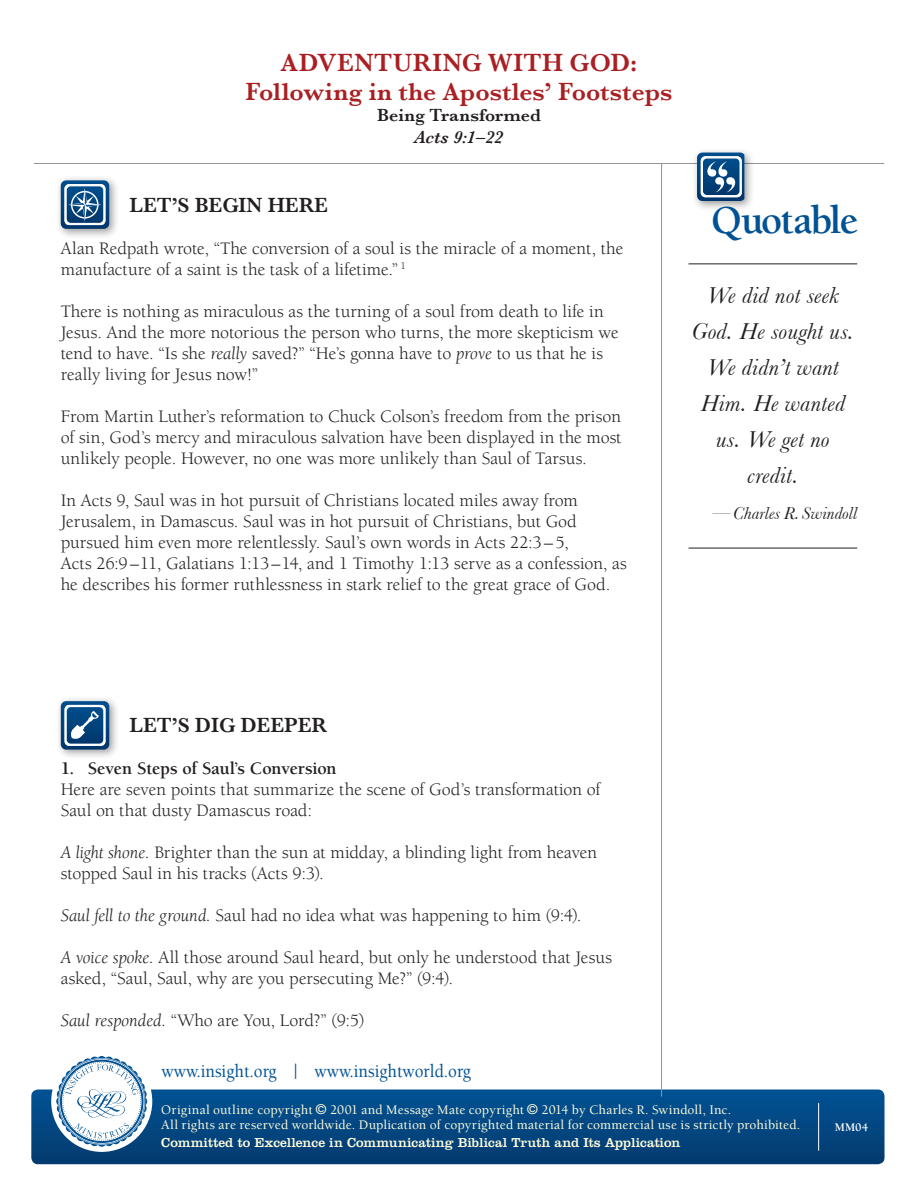
<style>
.page{position:relative;width:918px;height:1188px;background:#fff}
.page>*{position:absolute;margin:0;border:0;box-sizing:border-box;transform-origin:0 0}
.t1{font:700 40.5px "Berkeley";letter-spacing:-.04em;color:#005294}
.t2{font:600 25.5px/28.5px "Baskerville";letter-spacing:.01em;color:#aa1f22;text-align:center}
.t3{font:italic 24px/36px "Baskerville";letter-spacing:.015em;color:#231f20;text-align:center}
.t4{font:600 21px "Baskerville";color:#231f20}
.t5{font:500 18.9px "Berkeley";color:#005294;scale:.9 1}
.t6{font:18px/21px "Berkeley";letter-spacing:.005em;color:#231f20}
.t7{font:700 18px "Berkeley";letter-spacing:-.01em;color:#231f20}
.t8{font:italic 18px "Baskerville";letter-spacing:.01em;color:#231f20}
.t9{font:600 18px "Baskerville";letter-spacing:.01em;color:#231f20}
.t10{font:italic 600 18px "Baskerville";letter-spacing:.015em;color:#231f20}
.t11{font:500 13.5px/15px "Berkeley";letter-spacing:.01em;color:#fffcdc}
.t12{font:13.5px "Clarendon";letter-spacing:.005em;color:#fffcdc}
.t13{font:700 12px "Berkeley";color:#fff}
.s1{font-style:italic}
</style>
<div class="page">
<div style="left:31px;top:1090px;width:854px;height:74px;background:linear-gradient(to bottom,#015294,#043b6f);border-radius:7px"></div>
<div style="left:51px;top:1051px;width:101px;height:101px;background:#fff;border-radius:50%"></div>
<svg style="left:56px;top:1056px;width:91px;height:91px"></svg>
<hr style="left:818px;top:1103px;width:1px;height:48px;background:#fff">
<hr style="left:689px;top:548px;width:168px;height:1px;background:#231f20">
<hr style="left:661px;top:164px;width:1px;height:933px;background:#939598">
<hr style="left:34px;top:163px;width:850px;height:1px;background:#939598">
<div style="left:692px;top:147px;width:63px;height:65px;background:#231f20;opacity:.45"></div>
<svg style="left:697px;top:153px;width:47px;height:48px"></svg>
<hr style="left:689px;top:264px;width:168px;height:1px;background:#231f20">
<div style="left:56px;top:175px;width:64px;height:64px;background:#231f20;opacity:.45"></div>
<svg style="left:61px;top:180px;width:48px;height:49px"></svg>
<div style="left:56px;top:696px;width:64px;height:64px;background:#231f20;opacity:.45"></div>
<svg style="left:61px;top:701px;width:48px;height:49px"></svg>
<svg style="left:316px;top:1104px;width:10px;height:11px"></svg>
<svg style="left:527px;top:1104px;width:11px;height:11px"></svg>
<h2 class="t2" style="left:246px;top:48px;width:428px">Adventuring with God:<br>Following in the Apostles’ Footsteps</h2>
<p class="t9" style="left:377px;top:105px;width:165px">Being Transformed</p>
<p class="t10" style="left:415px;top:126px;width:90px">Acts 9:1–22</p>
<p class="t4" style="left:129px;top:193px;width:200px">LET’S BEGIN HERE</p>
<p class="t6" style="left:61px;top:238px;width:564px">Alan Redpath wrote, “The conversion of a soul is the miracle of a moment, the manufacture of a saint is the task of a lifetime.” <sup>1</sup></p>
<p class="t6" style="left:61px;top:301px;width:559px">There is nothing as miraculous as the turning of a soul from death to life in Jesus. And the more notorious the person who turns, the more skepticism we tend to have. “Is she <span class="s1">really</span> saved?” “He’s gonna have to <span class="s1">prove</span> to us that he is really living for Jesus now!”</p>
<p class="t6" style="left:61px;top:406px;width:562px;text-align:justify">From Martin Luther’s reformation to Chuck Colson’s freedom from the prison of sin, God’s mercy and miraculous salvation have been displayed in the most unlikely people. However, no one was more unlikely than Saul of Tarsus.</p>
<p class="t6" style="left:61px;top:490px;width:568px">In Acts 9, Saul was in hot pursuit of Christians located miles away from Jerusalem, in Damascus. Saul was in hot pursuit of Christians, but God pursued him even more relentlessly. Saul’s own words in Acts 22:3–5,<br>Acts 26:9–11, Galatians 1:13–14, and 1 Timothy 1:13 serve as a confession, as he describes his former ruthlessness in stark relief to the great grace of God.</p>
<h1 class="t1" style="left:711px;top:199px;width:149px">Quotable</h1>
<h3 class="t3" style="left:692px;top:277px;width:164px">We did not seek<br>God. He sought us.<br>We didn’t want<br>Him. He wanted us. We get no credit.</h3>
<p class="t8" style="left:713px;top:503px;width:146px">—Charles R. Swindoll</p>
<p class="t4" style="left:130px;top:713px;width:199px">LET’S DIG DEEPER</p>
<p class="t7" style="left:61px;top:759px;width:277px">1. Seven Steps of Saul’s Conversion</p>
<p class="t6" style="left:61px;top:780px;width:541px">Here are seven points that summarize the scene of God’s transformation of<br>Saul on that dusty Damascus road:</p>
<p class="t6" style="left:61px;top:843px;width:538px"><span class="s1">A light shone.</span> Brighter than the sun at midday, a blinding light from heaven stopped Saul in his tracks (Acts 9:3).</p>
<p class="t6" style="left:61px;top:906px;width:522px"><span class="s1">Saul fell to the ground.</span> Saul had no idea what was happening to him (9:4).</p>
<p class="t6" style="left:61px;top:948px;width:553px"><span class="s1">A voice spoke.</span> All those around Saul heard, but only he understood that Jesus asked, “Saul, Saul, why are you persecuting Me?” (9:4).</p>
<p class="t6" style="left:61px;top:1011px;width:305px"><span class="s1">Saul responded.</span> “Who are You, Lord?” (9:5)</p>
<p class="t5" style="left:162px;top:1061px;width:345px">www.insight.org | www.insightworld.org</p>
<p class="t11" style="left:161px;top:1103px;width:641px;text-indent:380px">2014 by Charles R. Swindoll, Inc.<br>All rights are reserved worldwide. Duplication of copyrighted material for commercial use is strictly prohibited.</p>
<p class="t12" style="left:161px;top:1135px;width:521px">Committed to Excellence in Communicating Biblical Truth and Its Application</p>
<p class="t11" style="left:161px;top:1103px;width:153px">Original outline copyright</p>
<p class="t11" style="left:330px;top:1103px;width:195px">2001 and Message Mate copyright</p>
<p class="t13" style="left:835px;top:1121px;width:35px">MM04</p>
</div>
